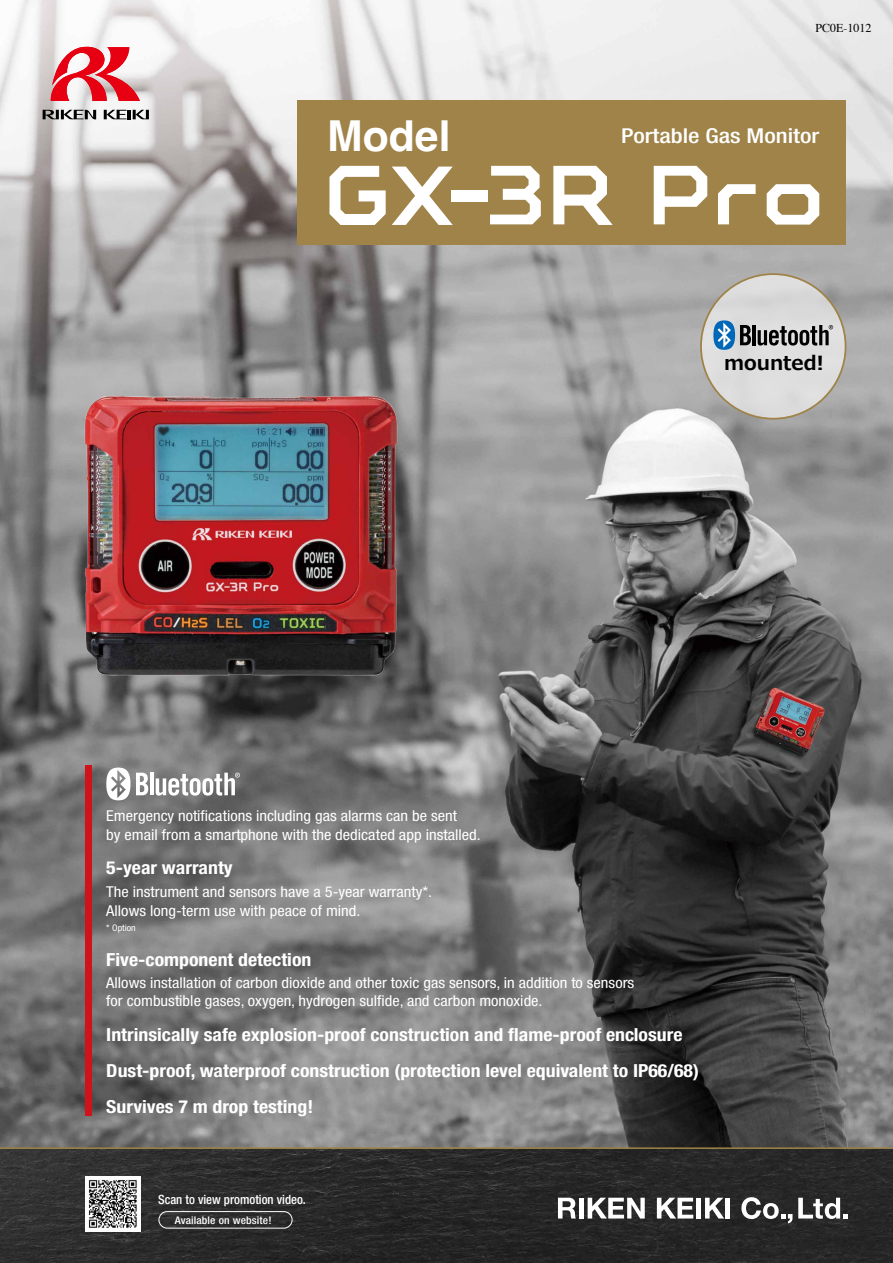
<style>
.page{position:relative;width:893px;height:1263px;background:#fff}
.page>*{position:absolute;margin:0;border:0;box-sizing:border-box;transform-origin:0 0}
.t1{font:700 42.75px "Helvetica";color:#fff}
.t2{font:500 condensed 20.55px "Helvetica Neue LT Pro";color:#fff;scale:1.2 1}
.t3{font:700 19.5px "Meiryo UI";color:#000}
.t4{font:700 condensed 18px/36px "Helvetica Neue LT Pro";color:#fff;scale:1.1 1}
.t5{font:condensed 15px/18.8px "Helvetica Neue LT Pro";color:#fff;scale:1.1 1}
.t6{font:500 condensed 12.75px "Helvetica Neue LT Pro";color:#fff}
.t7{font:12px "Times";color:#000}
.t8{font:500 condensed 10.5px "Helvetica Neue LT Pro";letter-spacing:.01em;color:#fff;scale:1.1 1}
.t9{font:condensed 9px "Helvetica Neue LT Pro";color:#fff;scale:1.1 1}
</style>
<div class="page">
<img style="left:0;top:0;width:893px;height:1147px">
<img style="left:0;top:1149px;width:893px;height:114px">
<hr style="left:0;top:0;width:1px;height:952px;background:#f7f8f8">
<hr style="left:0;top:1147px;width:893px;height:2px;background:#9f8348">
<img style="left:85px;top:1176px;width:55px;height:56px">
<div style="left:158px;top:1211px;width:135px;height:17px;border:1px solid #fff;border-radius:8px"></div>
<img style="left:62px;top:372px;width:357px;height:322px">
<div style="left:297px;top:100px;width:549px;height:145px;background:#9f8348"></div>
<svg style="left:329px;top:166px;width:57px;height:59px"></svg>
<div style="left:451px;top:190px;width:37px;height:11px;background:#fff"></div>
<svg style="left:490px;top:166px;width:51px;height:58px"></svg>
<svg style="left:553px;top:166px;width:60px;height:59px"></svg>
<svg style="left:718px;top:184px;width:38px;height:40px"></svg>
<svg style="left:392px;top:167px;width:61px;height:58px"></svg>
<svg style="left:767px;top:184px;width:52px;height:41px"></svg>
<svg style="left:654px;top:166px;width:53px;height:58px"></svg>
<div style="left:86px;top:765px;width:6px;height:351px;background:#d0121b"></div>
<svg style="left:136px;top:773px;width:12px;height:22px"></svg>
<hr style="left:150px;top:773px;width:3px;height:22px;background:#fff">
<svg style="left:156px;top:773px;width:84px;height:23px"></svg>
<svg style="left:106px;top:767px;width:24px;height:33px"></svg>
<div style="left:701px;top:274px;width:145px;height:145px;background:#ddd;border-radius:72px"></div>
<hr style="left:752px;top:325px;width:3px;height:20px;background:#000">
<svg style="left:758px;top:325px;width:75px;height:21px"></svg>
<svg style="left:713px;top:320px;width:38px;height:30px"></svg>
<svg style="left:50px;top:45px;width:90px;height:56px"></svg>
<svg style="left:43px;top:110px;width:53px;height:10px"></svg>
<svg style="left:104px;top:110px;width:45px;height:9px"></svg>
<svg style="left:871px;top:0;width:22px;height:21px"></svg>
<svg style="left:558px;top:1198px;width:18px;height:20px"></svg>
<div style="left:579px;top:1198px;width:5px;height:20px;background:#fff"></div>
<svg style="left:588px;top:1198px;width:57px;height:20px"></svg>
<svg style="left:657px;top:1198px;width:36px;height:20px"></svg>
<div style="left:696px;top:1198px;width:5px;height:20px;background:#fff"></div>
<svg style="left:705px;top:1198px;width:19px;height:20px"></svg>
<hr style="left:726px;top:1198px;width:4px;height:20px;background:#fff">
<svg style="left:741px;top:1197px;width:51px;height:26px"></svg>
<svg style="left:798px;top:1198px;width:50px;height:21px"></svg>
<p class="t7" style="left:815px;top:17px;width:58px">PC0E-1012</p>
<h1 class="t1" style="left:327px;top:110px;width:125px">Model</h1>
<h2 class="t2" style="left:621px;top:123px;width:167px">Portable Gas Monitor</h2>
<h3 class="t3" style="left:724px;top:349px;width:102px">mounted!</h3>
<p class="t5" style="left:106px;top:806px;width:342px">Emergency notifications including gas alarms can be sent<br>by email from a smartphone with the dedicated app installed.</p>
<p class="t4" style="left:106px;top:850px;width:116px">5-year warranty</p>
<p class="t5" style="left:106px;top:882px;width:298px;line-height:19.5px">The instrument and sensors have a 5-year warranty*.<br>Allows long-term use with peace of mind.</p>
<p class="t9" style="left:106px;top:923px;width:28px">* Option</p>
<p class="t4" style="left:106px;top:941px;width:188px">Five-component detection</p>
<p class="t5" style="left:106px;top:973px;width:481px">Allows installation of carbon dioxide and other toxic gas sensors, in addition to sensors for combustible gases, oxygen, hydrogen sulfide, and carbon monoxide.</p>
<p class="t4" style="left:106px;top:1016px;width:540px">Intrinsically safe explosion-proof construction and flame-proof enclosure<br>Dust-proof, waterproof construction (protection level equivalent to IP66/68)<br>Survives 7 m drop testing!</p>
<p class="t6" style="left:158px;top:1192px;width:149px">Scan to view promotion video.</p>
<p class="t8" style="left:175px;top:1214px;width:89px">Available on website!</p>
</div>
